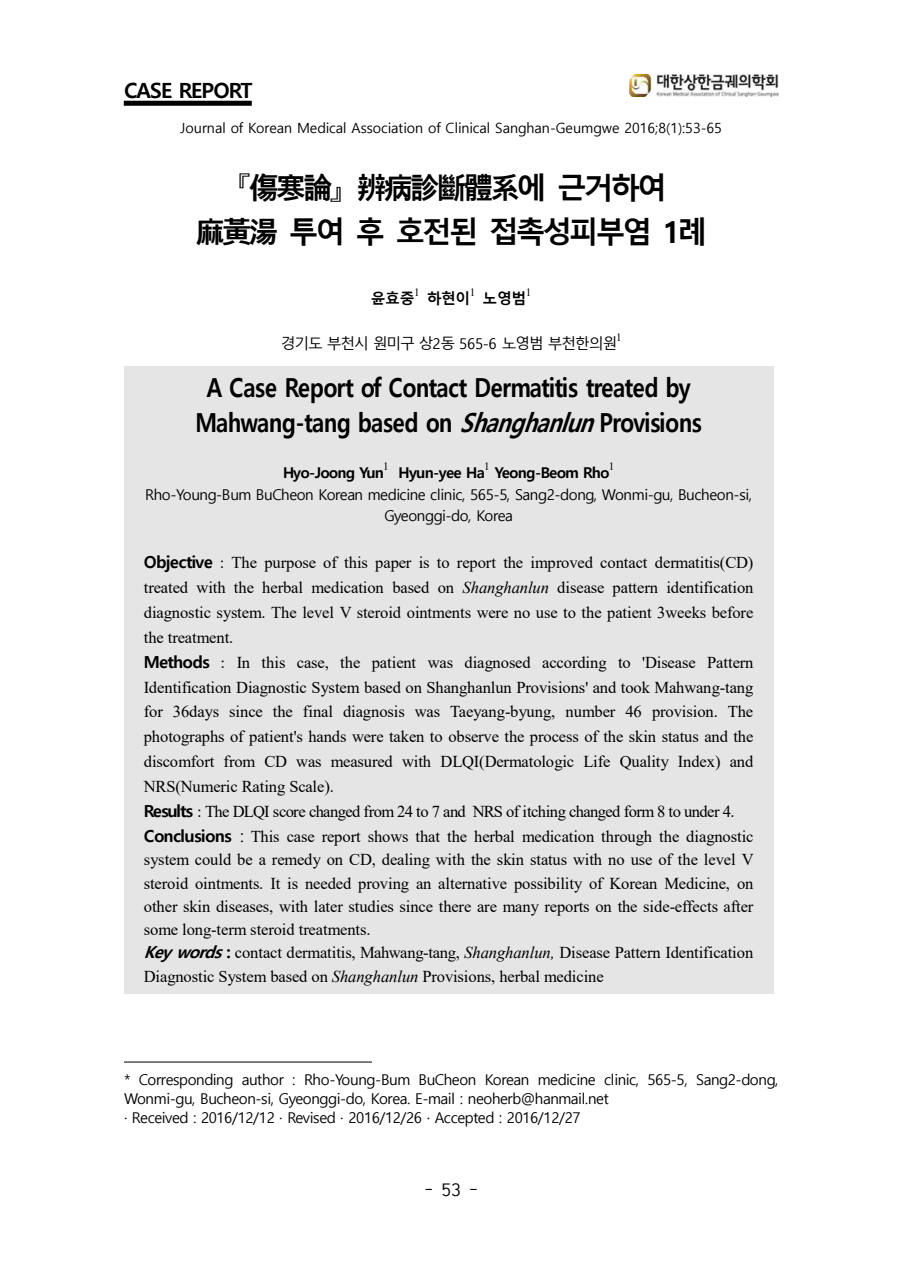
<style>
.page{position:relative;width:902px;height:1274px;background:#fff}
.page>*{position:absolute;margin:0;border:0;box-sizing:border-box;transform-origin:0 0}
.t1{font:700 29.75px/44.6px "Malgun Gothic";letter-spacing:-.105em;color:#000;text-align:center}
.t2{font:700 26.25px/34.8px "Malgun Gothic";letter-spacing:-.03em;color:#000;text-align:center;scale:.85 1}
.t3{font:700 21px "Malgun Gothic";letter-spacing:-.045em;color:#000}
.t4{font:17.5px "HCR Dotum";color:#000}
.t5{font:16.62px/24.8px "Times New Roman";letter-spacing:-.005em;color:#000}
.t6{font:14.88px/19.2px "Malgun Gothic";letter-spacing:-.03em;color:#000;text-align:center}
.t7{font:700 14.88px "Malgun Gothic";letter-spacing:-.045em;color:#000}
.t8{font:14.88px "Malgun Gothic";letter-spacing:-.085em;color:#000}
.t9{font:14px "Malgun Gothic";color:#000}
.t10{font:11.2px "Times New Roman";color:#000}
.s1{font-style:italic}
.s2{font-family:"Malgun Gothic";font-weight:700}
.s3{font-family:"Malgun Gothic"}
.s4{font-family:"Malgun Gothic";font-weight:700;font-style:italic}
</style>
<div class="page">
<div style="left:124px;top:101px;width:128px;height:5px;background:#000"></div>
<img style="left:629px;top:74px;width:149px;height:23px">
<div style="left:124px;top:366px;width:649px;height:628px;background:#e5e5e5"></div>
<hr style="left:124px;top:1062px;width:248px;height:1px;background:#000">
<p class="t3" style="left:124px;top:81px;width:130px">CASE REPORT</p>
<p class="t9" style="left:180px;top:122px;width:543px">Journal of Korean Medical Association of Clinical Sanghan-Geumgwe 2016;8(1):53-65</p>
<h1 class="t1" style="left:195px;top:167px;width:513px">『傷寒論』 辨病診斷體系에 근거하여<br>麻黃湯 투여 후 호전된 접촉성피부염 1례</h1>
<p class="t7" style="left:371px;top:292px;width:45px">윤효중</p>
<p class="t10" style="left:414px;top:288px;width:7px">1</p>
<p class="t7" style="left:426px;top:292px;width:45px">하현이</p>
<p class="t10" style="left:470px;top:288px;width:7px">1</p>
<p class="t7" style="left:482px;top:292px;width:45px">노영범</p>
<p class="t10" style="left:525px;top:288px;width:7px">1</p>
<p class="t8" style="left:280px;top:337px;width:338px">경기도 부천시 원미구 상2동 565-6 노영범 부천한의원</p>
<p class="t10" style="left:616px;top:333px;width:7px">1</p>
<h2 class="t2" style="left:195px;top:372px;width:597px">A Case Report of Contact Dermatitis treated by<br>Mahwang-tang based on <span class="s1">Shanghanlun</span>Provisions</h2>
<p class="t7" style="left:283px;top:466px;width:102px">Hyo-Joong Yun</p>
<p class="t10" style="left:608px;top:463px;width:7px">1</p>
<p class="t6" style="left:145px;top:485px;width:608px;line-height:20.8px">Rho-Young-Bum BuCheon Korean medicine clinic, 565-5, Sang2-dong, Wonmi-gu, Bucheon-si,<br>Gyeonggi-do, Korea</p>
<p class="t5" style="left:144px;top:551px;width:611px"><span class="s2">Objective</span> : The purpose of this paper is to report the improved contact dermatitis(CD) treated with the herbal medication based on <span class="s1">Shanghanlun</span> disease pattern identification diagnostic system. The level V steroid ointments were no use to the patient 3weeks before the treatment.<br><span class="s2">Methods</span> : In this case, the patient was diagnosed according to 'Disease Pattern Identification Diagnostic System based on Shanghanlun Provisions' and took Mahwang-tang for 36days since the final diagnosis was Taeyang-byung, number 46 provision. The photographs of patient's hands were taken to observe the process of the skin status and the discomfort from CD was measured with DLQI(Dermatologic Life Quality Index) and NRS(Numeric Rating Scale).<br><span class="s2">Results</span> : The DLQI score changed from 24 to 7 and NRS of itching changed form 8 to under 4.<br><span class="s2">Conclusions</span> <span class="s3">:</span> This case report shows that the herbal medication through the diagnostic</p>
<p class="t5" style="left:144px;top:850px;width:611px;line-height:23.3px">system could be a remedy on CD, dealing with the skin status with no use of the level V steroid ointments. It is needed proving an alternative possibility of Korean Medicine, on other skin diseases, with later studies since there are many reports on the side-effects after some long-term steroid treatments.<br><span class="s4">Key words</span><span class="s2">:</span> contact dermatitis, Mahwang-tang, <span class="s1">Shanghanlun,</span> Disease Pattern Identification Diagnostic System based on <span class="s1">Shanghanlun</span> Provisions, herbal medicine</p>
<p class="t10" style="left:383px;top:463px;width:7px">1</p>
<p class="t10" style="left:484px;top:463px;width:7px">1</p>
<p class="t7" style="left:494px;top:466px;width:116px">Yeong-Beom Rho</p>
<p class="t7" style="left:398px;top:466px;width:88px">Hyun-yee Ha</p>
<p class="t6" style="left:124px;top:1070px;width:655px;text-align:left">* Corresponding author : Rho-Young-Bum BuCheon Korean medicine clinic, 565-5, Sang2-dong,<br>Wonmi-gu, Bucheon-si, Gyeonggi-do, Korea. E-mail : neoherb@hanmail.net<br>· Received : 2016/12/12 · Revised · 2016/12/26 · Accepted : 2016/12/27</p>
<p class="t4" style="left:424px;top:1181px;width:54px">- 53 -</p>
</div>
